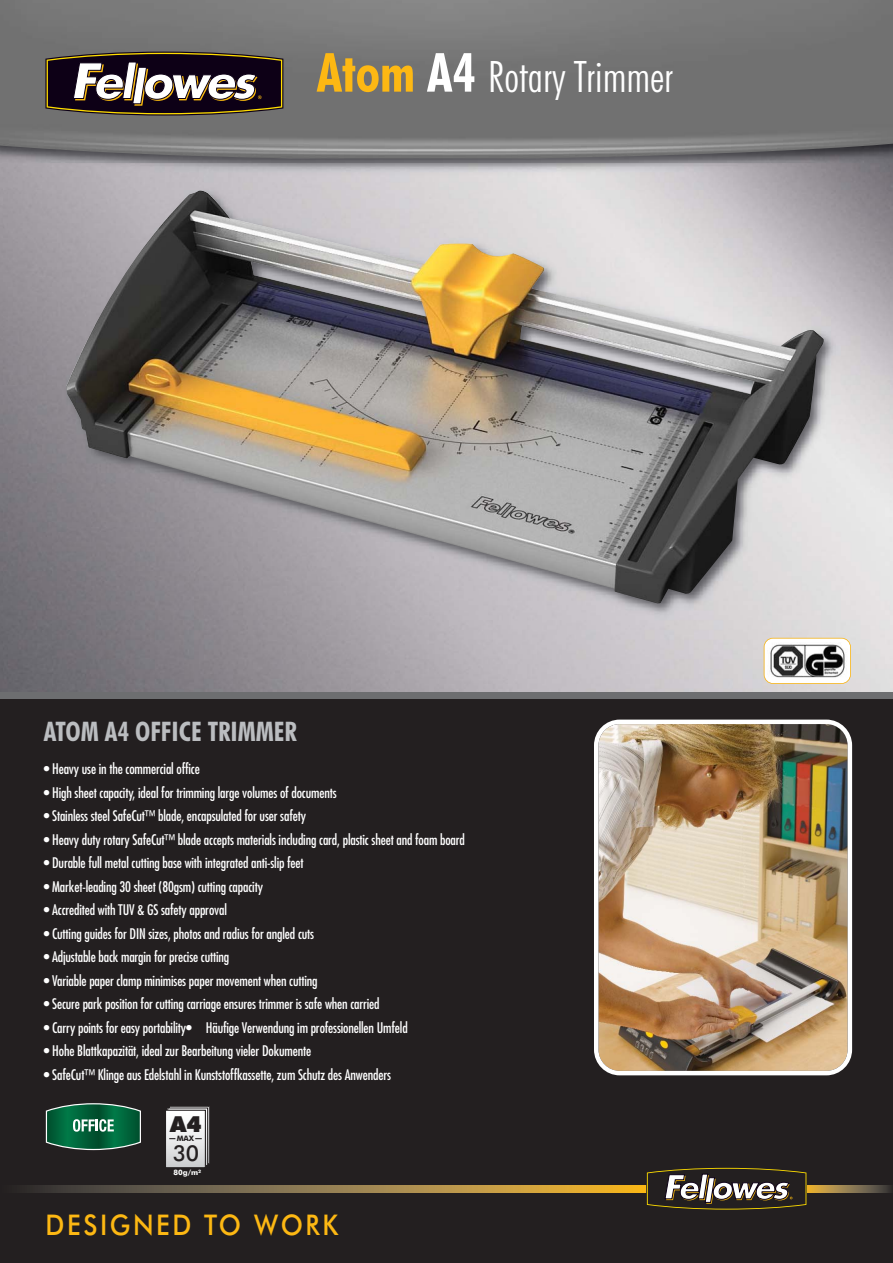
<style>
.page{position:relative;width:893px;height:1263px;background:#fff}
.page>*{position:absolute;margin:0;border:0;box-sizing:border-box;transform-origin:0 0}
.t1{font:300 condensed 43.5px "Futura BT";color:#fff}
.t2{font:500 28.5px "Futura BT";letter-spacing:.1em;color:#fdb813;scale:.9 1}
.t3{font:700 condensed 27px "Futura BT";color:#bbbdc0}
.t4{font:900 22.05px "Futura BT";color:#231f20}
.t5{font:500 22.05px "Futura BT";color:#231f20}
.t6{font:condensed 14.25px "Futura";letter-spacing:-.01em;color:#fff}
.t7{font:700 7.5px "Futura BT";color:#fff}
.t8{font:700 7.5px "Futura BT";color:#231f20}
.s1{font-weight:700;font-size:54px;color:#fdb813}
.s2{font-weight:700;font-size:54px}
</style>
<div class="page">
<div style="left:0;top:692px;width:892px;height:571px;background:#231f20"></div>
<img style="left:0;top:158px;width:892px;height:593px">
<img style="left:0;top:0;width:892px;height:158px">
<div style="left:0;top:693px;width:892px;height:6px;background:#6d6e70"></div>
<svg style="left:45px;top:52px;width:238px;height:64px"></svg>
<img style="left:25px;top:1186px;width:621px;height:6px">
<img style="left:806px;top:1186px;width:86px;height:6px">
<svg style="left:646px;top:1167px;width:160px;height:43px"></svg>
<img style="left:66px;top:190px;width:758px;height:414px">
<img style="left:594px;top:720px;width:258px;height:355px">
<div style="left:764px;top:639px;width:86px;height:44px;background:#fff;border-radius:9px"></div>
<div style="left:763px;top:638px;width:87px;height:46px;border:2px solid #fdb813;border-radius:9px"></div>
<img style="left:770px;top:643px;width:77px;height:35px">
<svg style="left:45px;top:1103px;width:96px;height:48px;background:#246d4e"></svg>
<div style="left:169px;top:1106px;width:41px;height:58px;border:1px solid #231f20"></div>
<div style="left:167px;top:1108px;width:41px;height:58px;border:1px solid #231f20"></div>
<div style="left:165px;top:1110px;width:40px;height:58px;background:linear-gradient(to bottom,#fff,#cdced0)"></div>
<div style="left:165px;top:1110px;width:41px;height:58px;border:1px solid #231f20"></div>
<h1 class="t1" style="left:317px;top:59px;width:358px"><span class="s1">Atom</span> <span class="s2">A4</span> Rotary Trimmer</h1>
<h3 class="t3" style="left:44px;top:720px;width:255px">ATOM A4 OFFICE TRIMMER</h3>
<p class="t6" style="left:44px;top:763px;width:157px">• Heavy use in the commercial office</p>
<p class="t6" style="left:44px;top:786px;width:294px">• High sheet capacity, ideal for trimming large volumes of documents</p>
<p class="t6" style="left:44px;top:810px;width:264px">• Stainless steel SafeCut™ blade, encapsulated for user safety</p>
<p class="t6" style="left:44px;top:833px;width:422px">• Heavy duty rotary SafeCut™ blade accepts materials including card, plastic sheet and foam board</p>
<p class="t6" style="left:44px;top:857px;width:261px">• Durable full metal cutting base with integrated anti-slip feet</p>
<p class="t6" style="left:44px;top:880px;width:221px">• Market-leading 30 sheet (80gsm) cutting capacity</p>
<p class="t6" style="left:44px;top:904px;width:185px">• Accredited with TUV &amp; GS safety approval</p>
<p class="t6" style="left:44px;top:927px;width:272px">• Cutting guides for DIN sizes, photos and radius for angled cuts</p>
<p class="t6" style="left:44px;top:951px;width:187px">• Adjustable back margin for precise cutting</p>
<p class="t6" style="left:44px;top:974px;width:275px">• Variable paper clamp minimises paper movement when cutting</p>
<p class="t6" style="left:44px;top:998px;width:337px">• Secure park position for cutting carriage ensures trimmer is safe when carried</p>
<p class="t6" style="left:44px;top:1021px;width:365px">• Carry points for easy portability• Häufige Verwendung im professionellen Umfeld</p>
<p class="t6" style="left:44px;top:1045px;width:269px">• Hohe Blattkapazität, ideal zur Bearbeitung vieler Dokumente</p>
<p class="t6" style="left:44px;top:1068px;width:349px">• SafeCut™ Klinge aus Edelstahl in Kunststoffkassette, zum Schutz des Anwenders</p>
<h3 class="t4" style="left:170px;top:1116px;width:33px">A4</h3>
<p class="t8" style="left:177px;top:1134px;width:19px">MAX</p>
<p class="t7" style="left:173px;top:1168px;width:29px">80g/m²</p>
<h3 class="t5" style="left:173px;top:1140px;width:28px">30</h3>
<h2 class="t2" style="left:46px;top:1213px;width:326px">DESIGNED TO WORK</h2>
</div>
